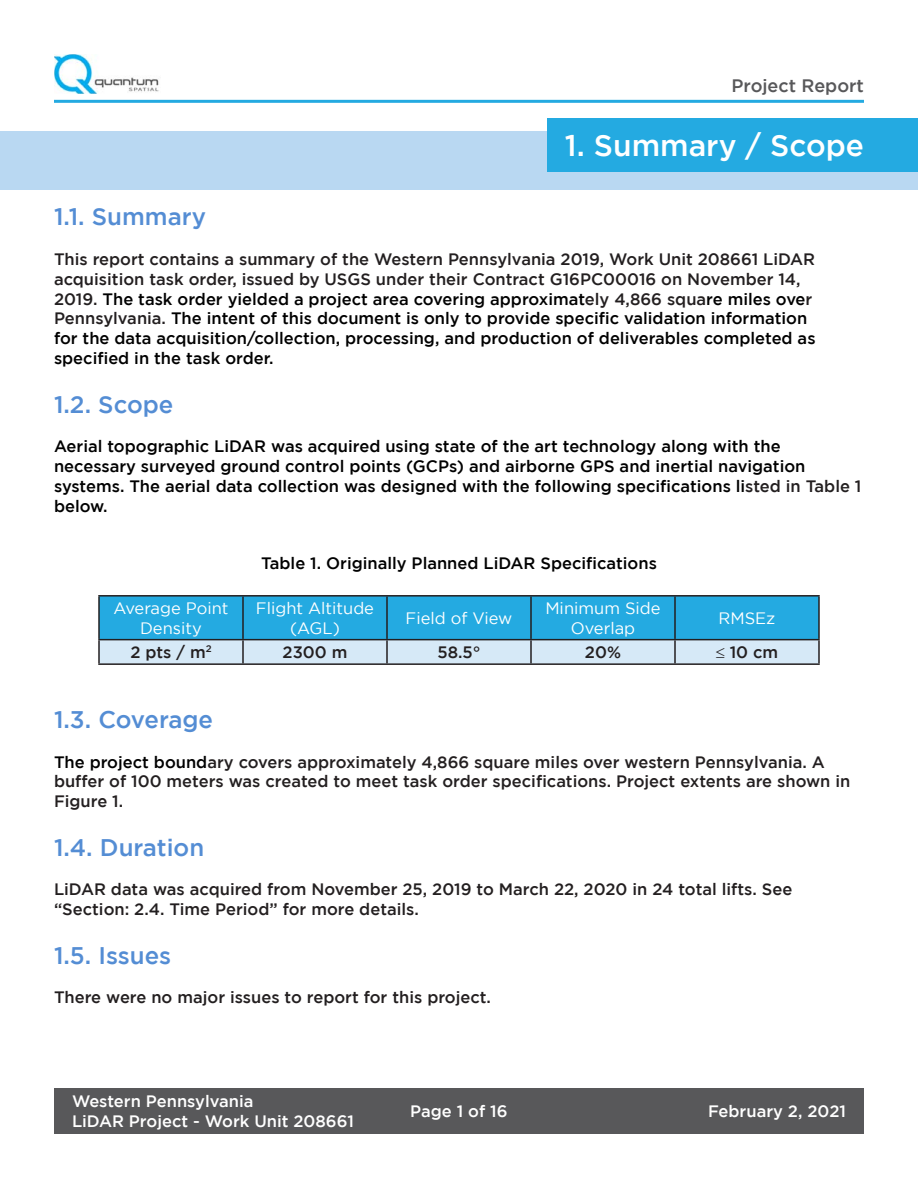
<style>
.page{position:relative;width:918px;height:1188px;background:#fff}
.page>*{position:absolute;margin:0;border:0;box-sizing:border-box;transform-origin:0 0}
.Header_lv_1{font:500 30px "Gotham";color:#fff}
.Header_lv_2{font:500 24px "Gotham";color:#548dd4}
.t1{font:500 18px "Gotham";color:#58585a}
.Body_text_lv_1{font:500 16.5px/19.8px "Gotham";color:#000}
.Body_text_lv_1-2{font:500 16.5px/19.8px "Gotham";color:#231f20}
.Table_text_center{font:16.5px/19.8px "Gotham";color:#fff;text-align:center}
.t2{font:500 16.5px/19.8px "Gotham";color:#fff}
.Table_text_center-2{font:500 16.5px "Gotham";color:#231f20}
.s1{color:#231f20}
.s2{color:#000}
</style>
<div class="page">
<div style="left:54px;top:1088px;width:810px;height:46px;background:#58585a"></div>
<img style="left:54px;top:54px;width:105px;height:40px">
<hr style="left:54px;top:100px;width:810px;height:3px;background:#24aae1">
<svg style="left:100px;top:597px;width:718px;height:66px;background:#61bee7"></svg>
<hr style="left:98px;top:595px;width:145px;height:2px;background:#231f20">
<hr style="left:98px;top:597px;width:2px;height:42px;background:#231f20">
<hr style="left:243px;top:595px;width:144px;height:2px;background:#231f20">
<hr style="left:242px;top:597px;width:2px;height:42px;background:#231f20">
<hr style="left:387px;top:595px;width:144px;height:2px;background:#231f20">
<hr style="left:386px;top:597px;width:2px;height:42px;background:#231f20">
<hr style="left:531px;top:595px;width:144px;height:2px;background:#231f20">
<hr style="left:530px;top:597px;width:2px;height:42px;background:#231f20">
<hr style="left:675px;top:595px;width:145px;height:2px;background:#231f20">
<hr style="left:674px;top:597px;width:2px;height:42px;background:#231f20">
<hr style="left:818px;top:597px;width:2px;height:42px;background:#231f20">
<hr style="left:98px;top:639px;width:145px;height:1px;background:#231f20">
<hr style="left:98px;top:640px;width:2px;height:23px;background:#231f20">
<hr style="left:243px;top:639px;width:144px;height:1px;background:#231f20">
<hr style="left:242px;top:640px;width:2px;height:23px;background:#231f20">
<hr style="left:387px;top:639px;width:144px;height:1px;background:#231f20">
<hr style="left:386px;top:640px;width:2px;height:23px;background:#231f20">
<hr style="left:531px;top:639px;width:144px;height:1px;background:#231f20">
<hr style="left:530px;top:640px;width:2px;height:23px;background:#231f20">
<hr style="left:675px;top:639px;width:145px;height:1px;background:#231f20">
<hr style="left:674px;top:640px;width:2px;height:23px;background:#231f20">
<hr style="left:818px;top:640px;width:2px;height:23px;background:#231f20">
<hr style="left:98px;top:663px;width:145px;height:2px;background:#231f20">
<hr style="left:243px;top:663px;width:144px;height:2px;background:#231f20">
<hr style="left:387px;top:663px;width:144px;height:2px;background:#231f20">
<hr style="left:531px;top:663px;width:144px;height:2px;background:#231f20">
<hr style="left:675px;top:663px;width:145px;height:2px;background:#231f20">
<div style="left:0;top:131px;width:918px;height:59px;background:#b9d8f2"></div>
<div style="left:547px;top:118px;width:371px;height:54px;background:#24aae1"></div>
<p class="t1" style="left:732px;top:76px;width:134px">Project Report</p>
<p class="Header_lv_1" style="left:565px;top:128px;width:301px">1. Summary / Scope</p>
<p class="Header_lv_2" style="left:54px;top:203px;width:154px">1.1. Summary</p>
<p class="Body_text_lv_1" style="left:54px;top:249px;width:763px"><span class="s1">This report contains a summary of the Western Pennsylvania 2019, Work Unit 208661 LiDAR acquisition task order, issued by USGS under their Contract G16PC00016 on November 14, 2019.</span> The task order yielded a project area covering approximat<span class="s1">ely 4,866 squa</span>re miles ove<span class="s1">r Pennsylvania.</span> The intent of this document is only to provide specific validation information for the data acquisition/collection, processing, and production of deliverables completed as specified in the task order.</p>
<p class="Header_lv_2" style="left:54px;top:390px;width:121px">1.2. Scope</p>
<p class="Body_text_lv_1" style="left:54px;top:436px;width:809px">Aerial topographic LiDAR was acquired using state of the art technology along with the necessary surveyed ground control points (GCPs) and airborne GPS and inertial navigation systems. The aerial data collection was designed with the following specifications li<span class="s1">sted in Table 1 </span>below.</p>
<p class="Body_text_lv_1" style="left:261px;top:553px;width:397px">Table 1. Originally Planned LiDAR Specifications</p>
<p class="Table_text_center" style="left:113px;top:598px;width:117px">Average Point<br>Density</p>
<p class="Table_text_center" style="left:256px;top:598px;width:120px">Flight Altitude (AGL)</p>
<p class="Table_text_center" style="left:406px;top:608px;width:108px">Field of View</p>
<p class="Table_text_center" style="left:545px;top:598px;width:117px">Minimum Side<br>Overlap</p>
<p class="Table_text_center" style="left:718px;top:608px;width:59px">RMSEz</p>
<p class="Table_text_center-2" style="left:130px;top:643px;width:83px">2 pts / m<sup>2</sup></p>
<p class="Table_text_center-2" style="left:283px;top:643px;width:66px">2300 m</p>
<p class="Table_text_center-2" style="left:437px;top:643px;width:45px">58.5°</p>
<p class="Table_text_center-2" style="left:585px;top:643px;width:38px">20%</p>
<p class="Table_text_center-2" style="left:716px;top:643px;width:64px">≤ 10 cm</p>
<p class="Header_lv_2" style="left:54px;top:706px;width:160px">1.3. Coverage</p>
<p class="Body_text_lv_1-2" style="left:54px;top:752px;width:798px"><span class="s2">The project bound</span>ary covers approximately 4,866 square miles over western Pennsylvania. A buffer of 100 meters was created to meet task order specifications. Project extents are shown in<br>Figure 1.</p>
<p class="Header_lv_2" style="left:54px;top:834px;width:152px">1.4. Duration</p>
<p class="Body_text_lv_1-2" style="left:54px;top:879px;width:740px">LiDAR data was acquired from November 25, 2019 to March 22, 2020 in 24 total lifts. See “Section: 2.4. Time Period” for more details.</p>
<p class="Header_lv_2" style="left:54px;top:942px;width:119px">1.5. Issues</p>
<p class="Body_text_lv_1-2" style="left:54px;top:987px;width:439px">There were no major issues to report for this project.</p>
<p class="t2" style="left:72px;top:1091px;width:283px">Western Pennsylvania<br>LiDAR Project - Work Unit 208661</p>
<p class="t2" style="left:410px;top:1101px;width:99px">Page 1 of 16</p>
<p class="t2" style="left:708px;top:1101px;width:139px">February 2, 2021</p>
</div>
